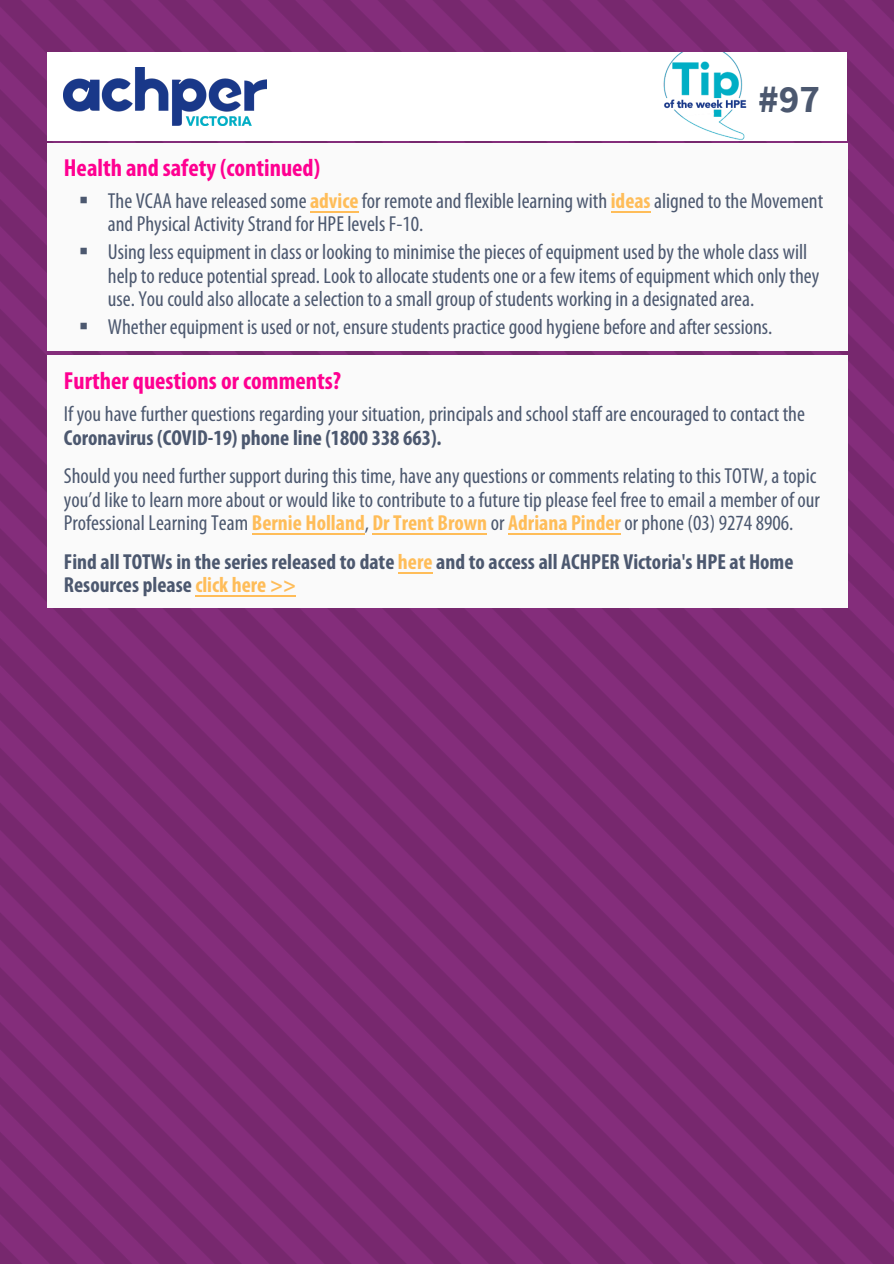
<style>
.page{position:relative;width:894px;height:1264px;background:#fff}
.page>*{position:absolute;margin:0;border:0;box-sizing:border-box;transform-origin:0 0}
.t1{font:700 39px "Source Sans Pro";color:#4c586f}
.t2{font:700 condensed 24.75px "Myriad Pro";color:#ff0091}
.t3{font:condensed 21.75px/23.5px "Myriad Pro";color:#4c586f}
.t4{font:700 condensed 21.75px/23.5px "Myriad Pro";color:#4c586f}
.s1{font-weight:700;color:#ffbd59}
.s2{color:#ffbd59}
</style>
<div class="page">
<div style="left:0;top:0;width:893px;height:1263px;background:#7e2b75"></div>
<div style="left:47px;top:52px;width:799px;height:89px;background:#fff"></div>
<div style="left:47px;top:144px;width:800px;height:207px;background:#fafafa"></div>
<img style="left:64px;top:67px;width:202px;height:59px">
<img style="left:663px;top:52px;width:83px;height:88px">
<hr style="left:610px;top:211px;width:40px;height:1px;background:#ffbd59">
<hr style="left:310px;top:211px;width:48px;height:1px;background:#ffbd59">
<div style="left:47px;top:356px;width:800px;height:252px;background:#fafafa"></div>
<hr style="left:196px;top:595px;width:100px;height:2px;background:#ffbd59">
<hr style="left:398px;top:572px;width:34px;height:1px;background:#ffbd59">
<hr style="left:508px;top:533px;width:113px;height:2px;background:#ffbd59">
<hr style="left:372px;top:533px;width:115px;height:2px;background:#ffbd59">
<hr style="left:252px;top:533px;width:112px;height:2px;background:#ffbd59">
<h1 class="t1" style="left:758px;top:72px;width:63px">#97</h1>
<p class="t2" style="left:64px;top:152px;width:258px">Health and safety (continued)</p>
<p class="t3" style="left:108px;top:188px;width:716px;text-indent:-29px">▪ The VCAA have released some <span class="s1">advice</span> for remote and flexible learning with <span class="s1">ideas</span> aligned to the Movement and Physical Activity Strand for HPE levels F-10.</p>
<p class="t3" style="left:108px;top:240px;width:712px;text-indent:-29px">▪ Using less equipment in class or looking to minimise the pieces of equipment used by the whole class will help to reduce potential spread. Look to allocate students one or a few items of equipment which only they use. You could also allocate a selection to a small group of students working in a designated area.</p>
<p class="t3" style="left:79px;top:315px;width:694px">▪ Whether equipment is used or not, ensure students practice good hygiene before and after sessions.</p>
<p class="t2" style="left:64px;top:365px;width:279px">Further questions or comments?</p>
<p class="t3" style="left:64px;top:402px;width:742px">If you have further questions regarding your situation, principals and school staff are encouraged to contact the</p>
<p class="t4" style="left:64px;top:425px;width:379px">Coronavirus (COVID-19) phone line (1800 338 663).</p>
<p class="t3" style="left:64px;top:464px;width:757px">Should you need further support during this time, have any questions or comments relating to this TOTW, a topic you’d like to learn more about or would like to contribute to a future tip please feel free to email a member of our<br>Professional Learning Team <span class="s1">Bernie Holland</span>, <span class="s1">Dr Trent Brown</span> or <span class="s1">Adriana Pinder</span> or phone (03) 9274 8906.</p>
<p class="t4" style="left:64px;top:549px;width:731px">Find all TOTWs in the series released to date <span class="s2">here</span> and to access all ACHPER Victoria's HPE at Home<br>Resources please <span class="s2">click here &gt;&gt;</span></p>
</div>
